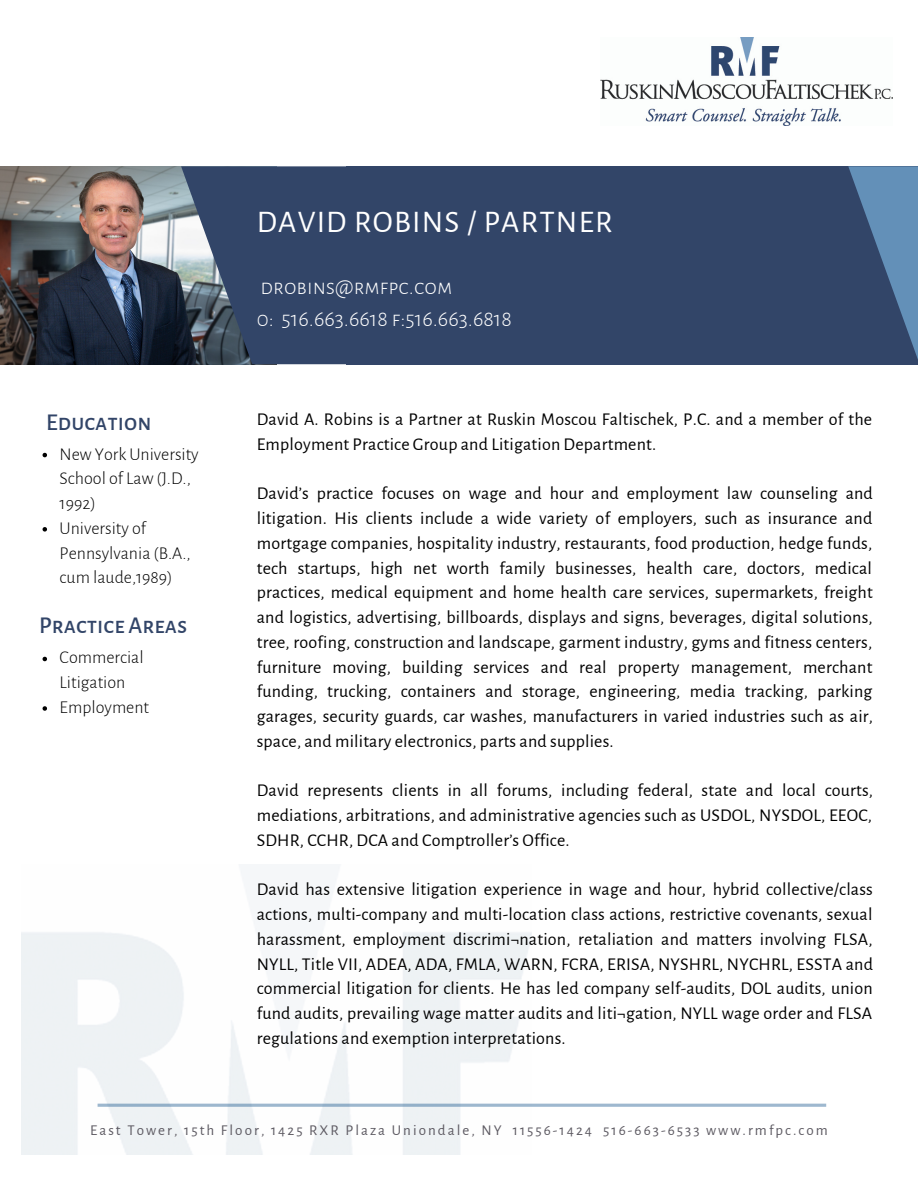
<style>
.page{position:relative;width:918px;height:1188px;background:#fff}
.page>*{position:absolute;margin:0;border:0;box-sizing:border-box;transform-origin:0 0}
.t1{font:31.5px "Alegreya Sans SC";letter-spacing:.04em;color:#fff}
.t2{font:500 23.55px "Alegreya Sans SC";color:#324568}
.t3{font:300 22.5px "Alegreya Sans SC";color:#fff}
.t4{font:18px/24.8px "Alegreya Sans";letter-spacing:.01em;color:#000;text-align:justify}
.t5{font:300 18px/24.8px "Alegreya Sans";color:#000}
.t6{font:15px "Alegreya Sans";letter-spacing:.135em;color:#5d5a62}
</style>
<div class="page">
<img style="left:600px;top:37px;width:293px;height:89px">
<svg style="left:98px;top:1104px;width:728px;height:3px;background:#a1bad0"></svg>
<img style="left:0;top:166px;width:181px;height:198px">
<div style="left:346px;top:166px;width:572px;height:198px;background:#324568"></div>
<svg style="left:181px;top:166px;width:165px;height:198px;background:#40516e"></svg>
<svg style="left:848px;top:166px;width:70px;height:193px"></svg>
<svg style="left:43px;top:453px;width:4px;height:4px"></svg>
<svg style="left:43px;top:527px;width:4px;height:5px"></svg>
<svg style="left:43px;top:657px;width:4px;height:4px"></svg>
<svg style="left:43px;top:706px;width:4px;height:5px"></svg>
<p class="t1" style="left:257px;top:207px;width:357px">DAVID ROBINS / PARTNER</p>
<p class="t2" style="left:46px;top:411px;width:107px">Education</p>
<p class="t5" style="left:60px;top:442px;width:141px">New York University<br>School of Law (J.D.,<br>1992)</p>
<p class="t5" style="left:60px;top:516px;width:133px">University of<br>Pennsylvania (B.A., cum laude,1989)</p>
<p class="t2" style="left:39px;top:614px;width:150px">Practice Areas</p>
<p class="t5" style="left:60px;top:646px;width:86px">Commercial<br>Litigation</p>
<p class="t5" style="left:60px;top:695px;width:91px">Employment</p>
<p class="t3" style="left:261px;top:276px;width:193px">drobins@rmfpc.com</p>
<p class="t3" style="left:257px;top:308px;width:257px">0: 516.663.6618 f:516.663.6818</p>
<p class="t4" style="left:257px;top:407px;width:617px">David A. Robins is a Partner at Ruskin Moscou Faltischek, P.C. and a member of the<br>Employment Practice Group and Litigation Department.</p>
<p class="t4" style="left:257px;top:482px;width:618px">David’s practice focuses on wage and hour and employment law counseling and litigation. His clients include a wide variety of employers, such as insurance and mortgage companies, hospitality industry, restaurants, food production, hedge funds, tech startups, high net worth family businesses, health care, doctors, medical practices, medical equipment and home health care services, supermarkets, freight and logistics, advertising, billboards, displays and signs, beverages, digital solutions, tree, roofing, construction and landscape, garment industry, gyms and fitness centers, furniture moving, building services and real property management, merchant funding, trucking, containers and storage, engineering, media tracking, parking garages, security guards, car washes, manufacturers in varied industries such as air, space, and military electronics, parts and supplies.</p>
<p class="t4" style="left:257px;top:779px;width:618px">David represents clients in all forums, including federal, state and local courts, mediations, arbitrations, and administrative agencies such as USDOL, NYSDOL, EEOC, SDHR, CCHR, DCA and Comptroller’s Office.</p>
<p class="t4" style="left:257px;top:878px;width:618px">David has extensive litigation experience in wage and hour, hybrid collective/class actions, multi-company and multi-location class actions, restrictive covenants, sexual harassment, employment discrimi¬nation, retaliation and matters involving FLSA, NYLL, Title VII, ADEA, ADA, FMLA, WARN, FCRA, ERISA, NYSHRL, NYCHRL, ESSTA and commercial litigation for clients. He has led company self-audits, DOL audits, union fund audits, prevailing wage matter audits and liti¬gation, NYLL wage order and FLSA regulations and exemption interpretations.</p>
<p class="t6" style="left:90px;top:1123px;width:739px">East Tower, 15th Floor, 1425 RXR Plaza Uniondale, NY 11556-1424 516-663-6533 www.rmfpc.com</p>
</div>
